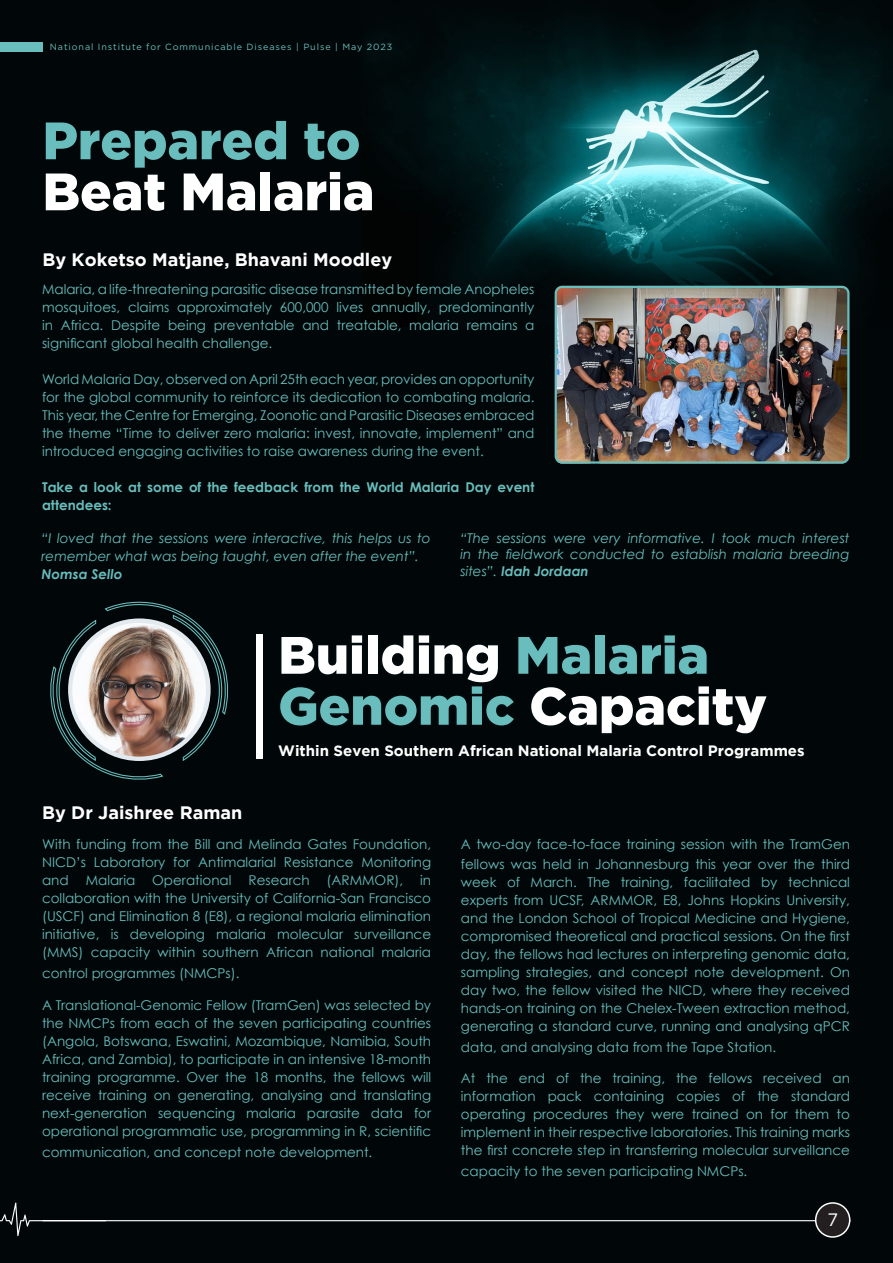
<style>
.page{position:relative;width:893px;height:1263px;background:#010708}
.page>*{position:absolute;margin:0;border:0;box-sizing:border-box;transform-origin:0 0}
.t1{font:900 52.5px/51px "Gotham";color:#fff}
.t2{font:700 18px "Gotham";color:#fff}
.t3{font:18px "Gotham";color:#fff}
.t4{font:700 15px "Gotham";color:#fff}
.t5{font:13.5px/18px "Century Gothic";color:#69bdbd;text-align:justify}
.t6{font:italic 13.5px/16.5px "Century Gothic";color:#69bdbd}
.t7{font:700 13.5px/18px "Century Gothic";color:#69bdbd}
.t8{font:italic 700 13.5px "Century Gothic";color:#69bdbd}
.t9{font:9px "Gotham";letter-spacing:.1em;color:#69bdbd}
.s1{color:#69bdbd}
.s2{font-weight:700}
</style>
<div class="page">
<img style="left:423px;top:13px;width:470px;height:313px">
<hr style="left:43px;top:1220px;width:807px;height:1px;background:#fff">
<div style="left:816px;top:1203px;width:34px;height:34px;background:#231f20;border-radius:50%"></div>
<div style="left:815px;top:1202px;width:35px;height:36px;border:2px solid #fff;border-radius:50%"></div>
<svg style="left:0;top:1202px;width:106px;height:34px"></svg>
<div style="left:256px;top:634px;width:7px;height:124px;background:#fff"></div>
<svg style="left:50px;top:601px;width:178px;height:179px"></svg>
<img style="left:72px;top:623px;width:134px;height:134px;border-radius:67px">
<img style="left:556px;top:286px;width:292px;height:175px">
<div style="left:555px;top:286px;width:294px;height:178px;border:2px solid #69bdbd;border-radius:6px"></div>
<div style="left:0;top:43px;width:43px;height:9px;background:#69bdbd"></div>
<p class="t9" style="left:50px;top:41px;width:344px">National Institute for Communicable Diseases | Pulse | May 2023</p>
<p class="t1" style="left:43px;top:114px;width:333px"><span class="s1">Prepared to<br></span>Beat Malaria</p>
<p class="t2" style="left:42px;top:249px;width:351px">By Koketso Matjane, Bhavani Moodley</p>
<p class="t5" style="left:42px;top:280px;width:494px">Malaria, a life-threatening parasitic disease transmitted by female Anopheles mosquitoes, claims approximately 600,000 lives annually, predominantly in Africa. Despite being preventable and treatable, malaria remains a significant global health challenge.</p>
<p class="t5" style="left:42px;top:370px;width:494px">World Malaria Day, observed on April 25th each year, provides an opportunity for the global community to reinforce its dedication to combating malaria.<br>This year, the Centre for Emerging, Zoonotic and Parasitic Diseases embraced the theme “Time to deliver zero malaria: invest, innovate, implement” and introduced engaging activities to raise awareness during the event.</p>
<p class="t7" style="left:42px;top:478px;width:494px">Take a look at some of the feedback from the World Malaria Day event attendees:</p>
<p class="t6" style="left:42px;top:528px;width:391px;line-height:18px">“I loved that the sessions were interactive, this helps us to remember what was being taught, even after the event”.</p>
<p class="t8" style="left:42px;top:563px;width:82px">Nomsa Sello</p>
<p class="t6" style="left:460px;top:529px;width:391px;text-align:justify">“The sessions were very informative. I took much interest in the fieldwork conducted to establish malaria breeding sites”. <span class="s2">Idah Jordaan</span></p>
<p class="t2" style="left:42px;top:803px;width:202px">By Dr Jaishree Raman</p>
<p class="t1" style="left:278px;top:628px;width:490px">Building <span class="s1">Malaria<br>Genomic</span> Capacity</p>
<p class="t4" style="left:278px;top:742px;width:528px">Within Seven Southern African National Malaria Control Programmes</p>
<p class="t5" style="left:42px;top:835px;width:391px">With funding from the Bill and Melinda Gates Foundation, NICD’s Laboratory for Antimalarial Resistance Monitoring and</p>
<p class="t5" style="left:42px;top:871px;width:391px;text-indent:378px">in collaboration with the University of California-San Francisco (USCF) and Elimination 8 (E8), a regional malaria elimination initiative, is developing malaria molecular surveillance (MMS) capacity within southern African national malaria</p>
<p class="t5" style="left:42px;top:964px;width:199px">control programmes (NMCPs).</p>
<p class="t5" style="left:42px;top:996px;width:391px">A Translational-Genomic Fellow (TramGen) was selected by the NMCPs from each of the seven participating countries (Angola, Botswana, Eswatini, Mozambique, Namibia, South Africa, and Zambia), to participate in an intensive 18-month training programme. Over the 18 months, the fellows will receive training on generating, analysing and translating next-generation sequencing malaria parasite data for operational programmatic use, programming in R, scientific</p>
<p class="t5" style="left:42px;top:1143px;width:332px">communication, and concept note development.</p>
<p class="t5" style="left:86px;top:871px;width:51px">Malaria</p>
<p class="t5" style="left:152px;top:871px;width:81px">Operational</p>
<p class="t5" style="left:248px;top:871px;width:63px">Research</p>
<p class="t5" style="left:327px;top:871px;width:78px">(ARMMOR),</p>
<p class="t5" style="left:461px;top:834px;width:391px;line-height:19.5px">A two-day face-to-face training session with the TramGen fellows was held in Johannesburg this year over the third</p>
<p class="t5" style="left:461px;top:873px;width:391px">week of March. The training, facilitated by technical experts from UCSF, ARMMOR, E8, Johns Hopkins University, and the London School of Tropical Medicine and Hygiene, compromised theoretical and practical sessions. On the first day, the fellows had lectures on interpreting genomic data, sampling strategies, and concept note development. On day two, the fellow visited the NICD, where they received hands-on training on the Chelex-Tween extraction method, generating a standard curve, running and analysing qPCR</p>
<p class="t5" style="left:461px;top:1038px;width:317px">data, and analysing data from the Tape Station.</p>
<p class="t5" style="left:461px;top:1069px;width:391px">At the end of the training, the fellows received an information pack containing copies of the standard operating procedures they were trained on for them to implement in their respective laboratories. This training marks the first concrete step in transferring molecular surveillance</p>
<p class="t5" style="left:461px;top:1162px;width:288px">capacity to the seven participating NMCPs.</p>
<p class="t3" style="left:827px;top:1208px;width:12px">7</p>
</div>
